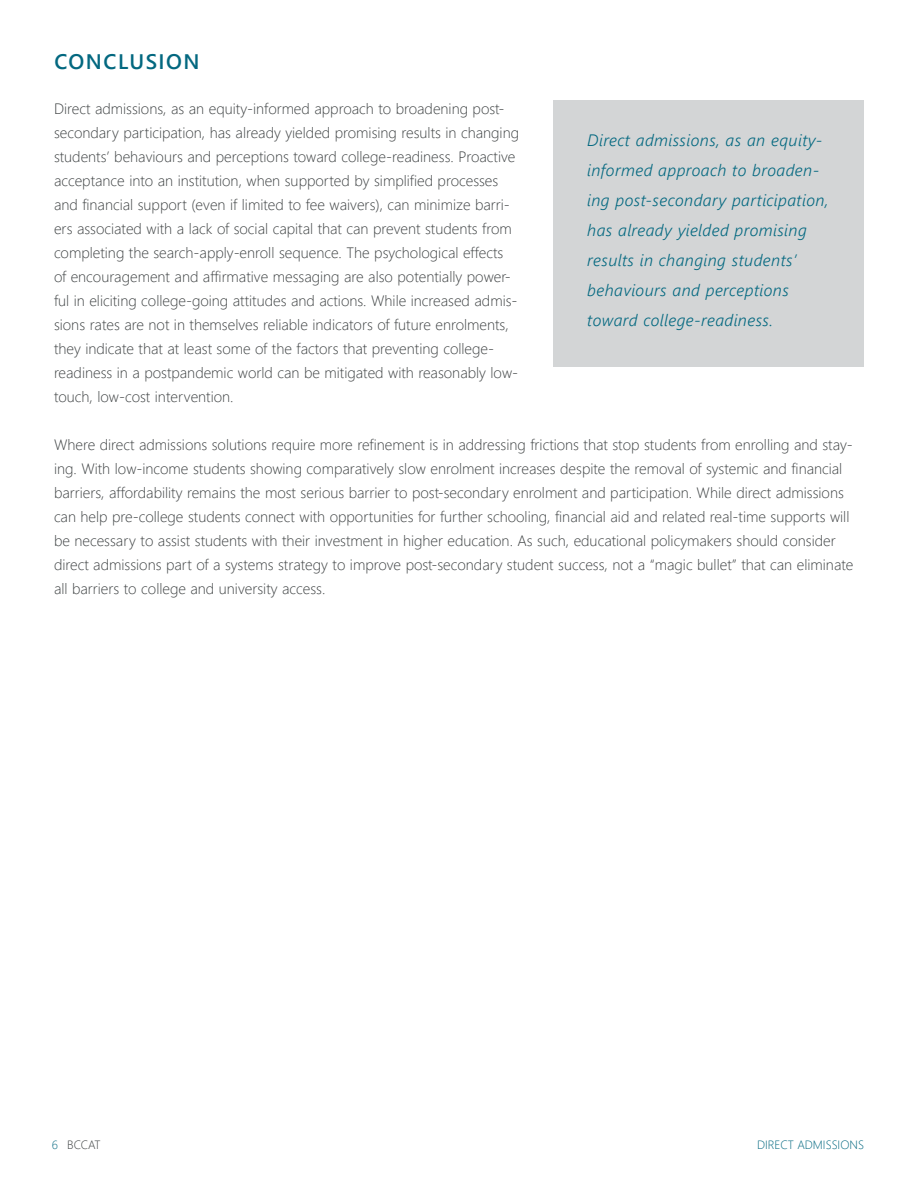
<style>
.page{position:relative;width:918px;height:1188px;background:#fff}
.page>*{position:absolute;margin:0;border:0;box-sizing:border-box;transform-origin:0 0}
.t1{font:600 21px "Segoe UI";letter-spacing:.07em;color:#036880}
.t2{font:italic 300 16.5px/30px "Segoe UI";letter-spacing:.025em;color:#036880}
.t3{font:300 15px/24px "Segoe UI";color:#3b3f40}
.t4{font:300 12px "Segoe UI";color:#036880}
.t5{font:300 12px "Segoe UI";letter-spacing:-.02em;color:#3b3f40}
.s1{color:#036880}
</style>
<div class="page">
<div style="left:554px;top:101px;width:310px;height:266px;background:#d3d5d6"></div>
<h1 class="t1" style="left:54px;top:42px;width:147px">CONCLUSION</h1>
<p class="t3" style="left:54px;top:95px;width:467px">Direct admissions, as an equity-informed approach to broadening post&shy;secondary participation, has already yielded promising results in changing students’ behaviours and perceptions toward college-readiness. Proactive acceptance into an institution, when supported by simplified processes and financial support (even if limited to fee waivers), can minimize barri&shy;ers associated with a lack of social capital that can prevent students from completing the search-apply-enroll sequence. The psychological effects of encouragement and affirmative messaging are also potentially power&shy;ful in eliciting college-going attitudes and actions. While increased admis&shy;sions rates are not in themselves reliable indicators of future enrolments, they indicate that at least some of the factors that preventing college&shy;readiness in a postpandemic world can be mitigated with reasonably low&shy;touch, low-cost intervention.</p>
<p class="t3" style="left:54px;top:431px;width:801px">Where direct admissions solutions require more refinement is in addressing frictions that stop students from enrolling and stay&shy;ing. With low-income students showing comparatively slow enrolment increases despite the removal of systemic and financial barriers, affordability remains the most serious barrier to post-secondary enrolment and participation. While direct admissions can help pre-college students connect with opportunities for further schooling, financial aid and related real-time supports will be necessary to assist students with their investment in higher education. As such, educational policymakers should consider direct admissions part of a systems strategy to improve post-secondary student success, not a “magic bullet” that can eliminate all barriers to college and university access.</p>
<p class="t2" style="left:587px;top:123px;width:243px">Direct admissions, as an equity&shy;informed approach to broaden&shy;ing post-secondary participation, has already yielded promising results in changing students’ behaviours and perceptions toward college-readiness.</p>
<p class="t5" style="left:52px;top:1134px;width:50px"><span class="s1">6</span> BCCAT</p>
<p class="t4" style="left:757px;top:1134px;width:108px">DIRECT ADMISSIONS</p>
</div>
